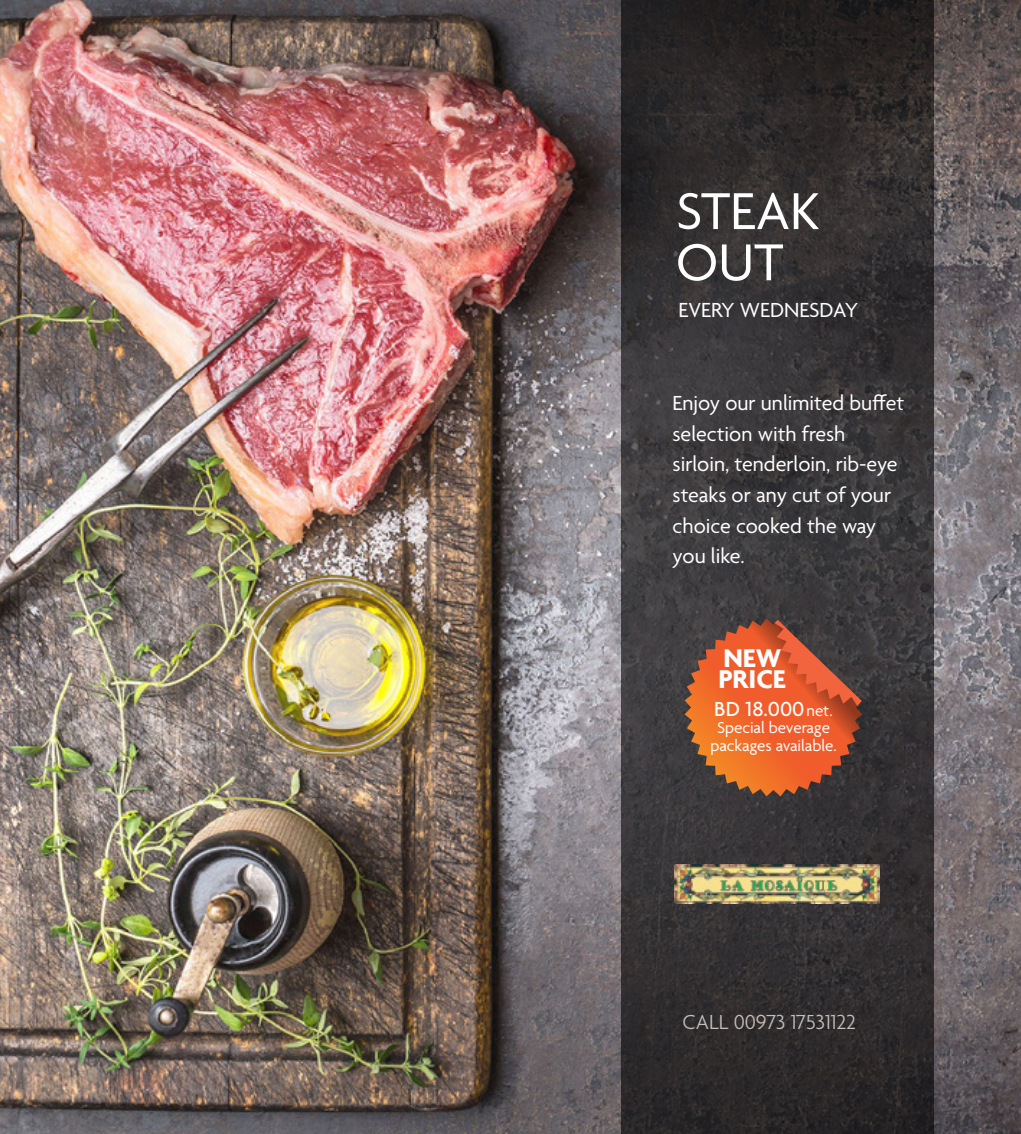
<style>
.page{position:relative;width:1021px;height:1134px;background:#fff}
.page>*{position:absolute;margin:0;border:0;box-sizing:border-box;transform-origin:0 0}
.t1{font:56.2px/51.2px "Agenda";color:#fff}
.t2{font:700 27.6px/21px "Agenda";color:#fff}
.t3{font:22px/30.8px "Agenda";color:#fff}
.t4{font:300 22px "Agenda";color:#c5beba}
.t5{font:500 22px "Agenda";color:#fff}
.t6{font:17px/17.8px "Agenda";color:#fff;text-align:center}
.s1{font-weight:400;font-size:17px}
</style>
<div class="page">
<img style="left:0;top:0;width:1020px;height:1134px">
<svg style="left:621px;top:0;width:312px;height:1134px"></svg>
<img style="left:674px;top:865px;width:205px;height:39px">
<svg style="left:684px;top:618px;width:178px;height:178px"></svg>
<h1 class="t1" style="left:676px;top:189px;width:145px">STEAK<br>OUT</h1>
<p class="t3" style="left:678px;top:296px;width:181px">EVERY WEDNESDAY</p>
<p class="t3" style="left:672px;top:389px;width:233px">Enjoy our unlimited bu et selection with fresh sirloin, tenderloin, rib-eye steaks or any cut of your choice cooked the way you like.</p>
<p class="t2" style="left:718px;top:647px;width:69px">NEW<br>PRICE</p>
<p class="t5" style="left:714px;top:695px;width:120px">BD 18.000 <span class="s1">net.</span></p>
<p class="t6" style="left:710px;top:720px;width:128px">Special beverage packages available.</p>
<p class="t4" style="left:682px;top:1010px;width:175px">CALL 00973 17531122</p>
</div>
